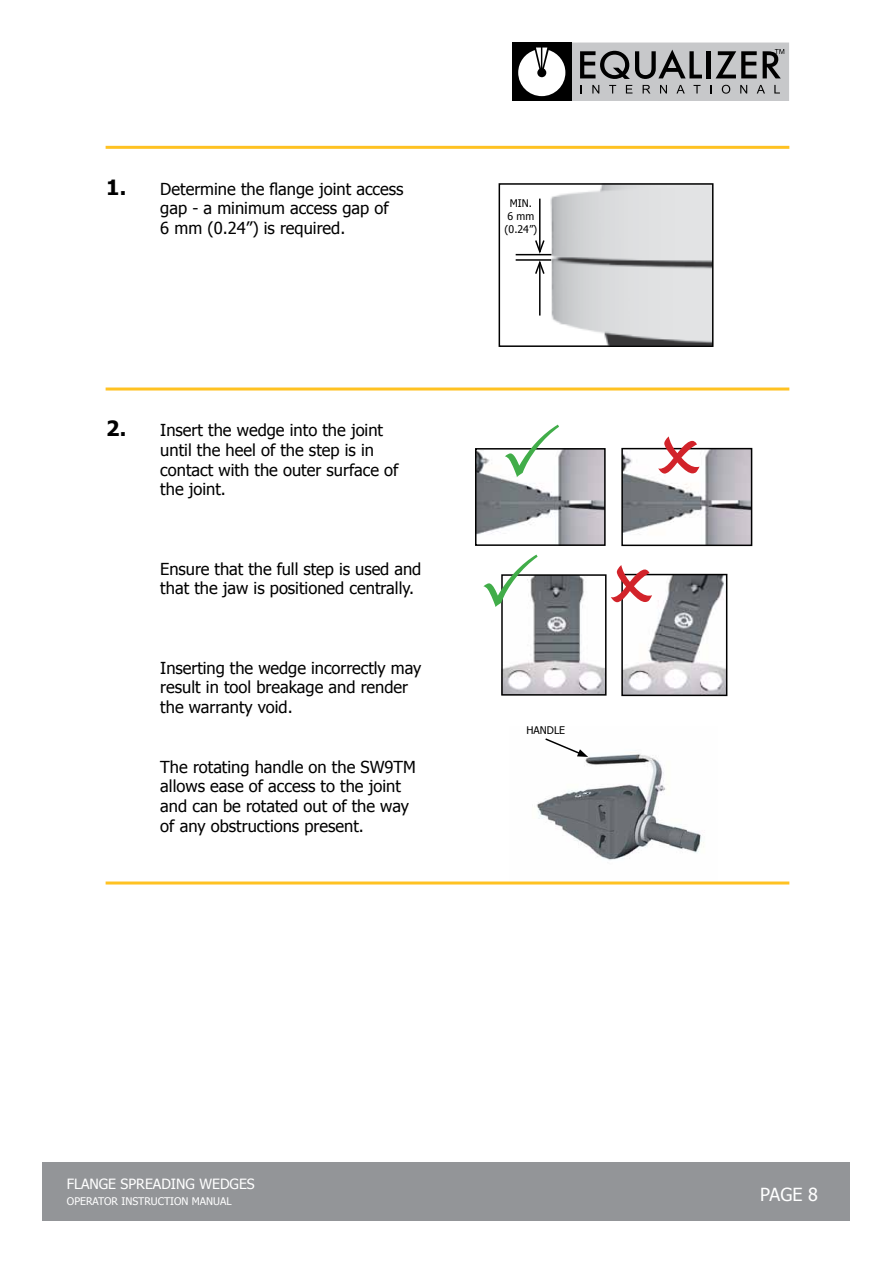
<style>
.page{position:relative;width:893px;height:1263px;background:#fff}
.page>*{position:absolute;margin:0;border:0;box-sizing:border-box;transform-origin:0 0}
.t1{font:18px "Tahoma";color:#fff}
.t2{font:16.5px/19.8px "Tahoma";color:#000}
.t3{font:14.1px "Tahoma";color:#fff}
.t4{font:10.5px "Tahoma";color:#fff}
.t5{font:10.5px/12.6px "Tahoma";color:#000;text-align:center}
.s1{font-weight:700;font-size:21px}
</style>
<div class="page">
<div style="left:43px;top:1162px;width:807px;height:58px;background:#939598"></div>
<div style="left:572px;top:43px;width:217px;height:58px;background:#c7c8ca"></div>
<div style="left:512px;top:43px;width:60px;height:58px;background:#000"></div>
<svg style="left:592px;top:85px;width:7px;height:9px"></svg>
<svg style="left:609px;top:85px;width:7px;height:9px"></svg>
<svg style="left:626px;top:85px;width:6px;height:9px"></svg>
<svg style="left:643px;top:85px;width:7px;height:9px"></svg>
<svg style="left:660px;top:85px;width:7px;height:9px"></svg>
<svg style="left:676px;top:85px;width:9px;height:9px"></svg>
<svg style="left:693px;top:85px;width:7px;height:9px"></svg>
<svg style="left:710px;top:85px;width:2px;height:9px"></svg>
<svg style="left:722px;top:85px;width:8px;height:9px"></svg>
<svg style="left:740px;top:85px;width:7px;height:9px"></svg>
<svg style="left:757px;top:85px;width:8px;height:9px"></svg>
<svg style="left:774px;top:85px;width:6px;height:9px"></svg>
<svg style="left:580px;top:50px;width:122px;height:29px"></svg>
<div style="left:706px;top:51px;width:5px;height:27px;background:#000"></div>
<svg style="left:716px;top:51px;width:41px;height:27px"></svg>
<svg style="left:518px;top:48px;width:47px;height:48px"></svg>
<svg style="left:763px;top:49px;width:21px;height:29px"></svg>
<img style="left:478px;top:451px;width:125px;height:92px">
<div style="left:475px;top:448px;width:131px;height:98px;border:2px solid #000"></div>
<img style="left:624px;top:451px;width:125px;height:92px">
<div style="left:621px;top:448px;width:131px;height:98px;border:2px solid #000"></div>
<img style="left:504px;top:577px;width:100px;height:116px">
<div style="left:501px;top:574px;width:106px;height:122px;border:2px solid #000"></div>
<img style="left:624px;top:577px;width:100px;height:116px">
<div style="left:621px;top:574px;width:106px;height:122px;border:2px solid #000"></div>
<img style="left:536px;top:752px;width:168px;height:109px">
<svg style="left:544px;top:738px;width:44px;height:19px"></svg>
<img style="left:515px;top:186px;width:195px;height:158px">
<div style="left:499px;top:183px;width:214px;height:164px;border:2px solid #000"></div>
<hr style="left:106px;top:881px;width:683px;height:3px;background:#ffc222">
<hr style="left:106px;top:387px;width:683px;height:3px;background:#ffc222">
<hr style="left:516px;top:259px;width:35px;height:2px;background:#000">
<hr style="left:516px;top:254px;width:35px;height:1px;background:#000">
<hr style="left:539px;top:262px;width:2px;height:54px;background:#000">
<hr style="left:539px;top:199px;width:2px;height:53px;background:#000">
<svg style="left:534px;top:239px;width:12px;height:37px"></svg>
<hr style="left:106px;top:146px;width:683px;height:3px;background:#ffc222">
<svg style="left:505px;top:448px;width:54px;height:29px"></svg>
<svg style="left:501px;top:574px;width:37px;height:33px"></svg>
<svg style="left:658px;top:447px;width:41px;height:27px"></svg>
<svg style="left:621px;top:573px;width:31px;height:29px"></svg>
<p class="t2" style="left:160px;top:178px;width:245px;text-indent:-54px"><span class="s1">1.</span> Determine the flange joint access gap - a minimum access gap of<br>6 mm (0.24”) is required.</p>
<p class="t2" style="left:160px;top:419px;width:240px;text-indent:-54px"><span class="s1">2.</span> Insert the wedge into the joint until the heel of the step is in contact with the outer surface of the joint.</p>
<p class="t2" style="left:160px;top:558px;width:263px">Ensure that the full step is used and that the jaw is positioned centrally.</p>
<p class="t2" style="left:160px;top:657px;width:263px">Inserting the wedge incorrectly may result in tool breakage and render the warranty void.</p>
<p class="t2" style="left:160px;top:756px;width:257px">The rotating handle on the SW9TM allows ease of access to the joint and can be rotated out of the way of any obstructions present.</p>
<p class="t5" style="left:505px;top:197px;width:34px">MIN.<br>6 mm (0.24”)</p>
<p class="t5" style="left:527px;top:723px;width:40px">HANDLE</p>
<p class="t3" style="left:67px;top:1174px;width:189px">FLANGE SPREADING WEDGES</p>
<p class="t4" style="left:67px;top:1194px;width:166px">OPERATOR INSTRUCTION MANUAL</p>
<p class="t1" style="left:760px;top:1182px;width:59px">PAGE 8</p>
</div>
